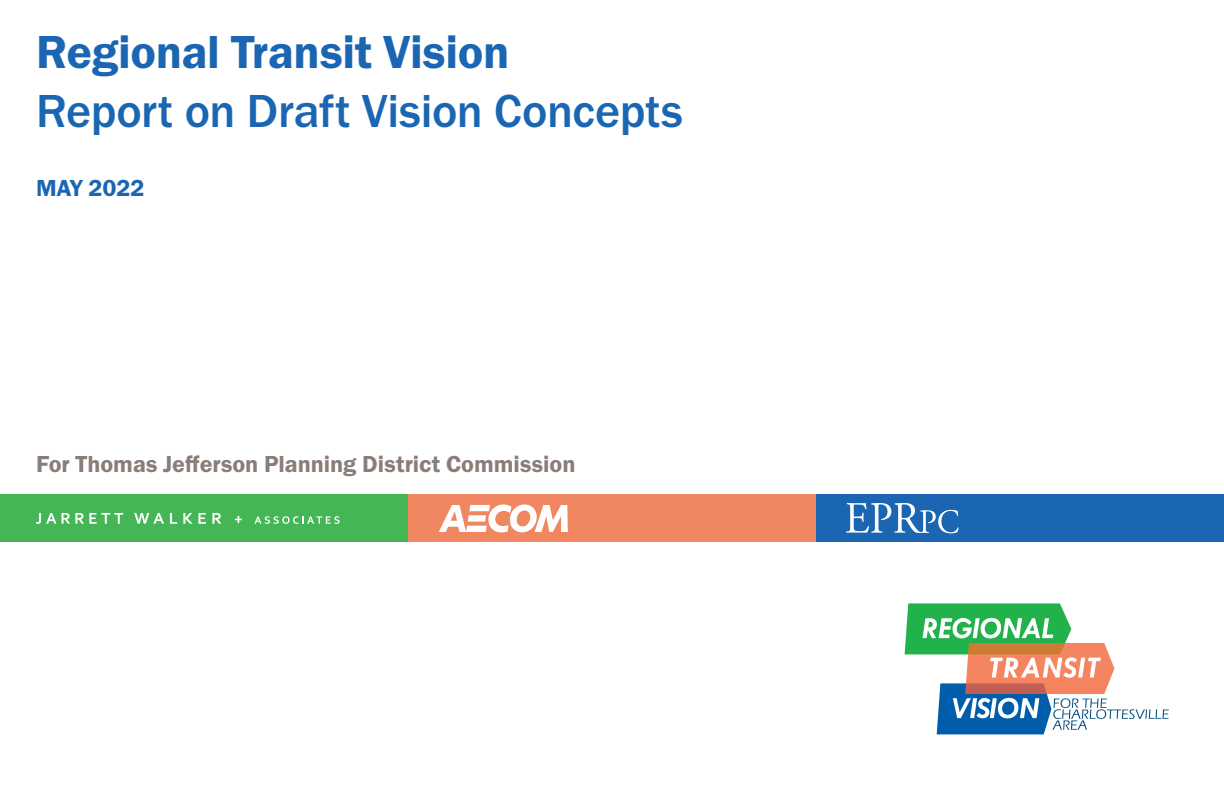
<style>
.page{position:relative;width:1224px;height:792px;background:#fff}
.page>*{position:absolute;margin:0;border:0;box-sizing:border-box;transform-origin:0 0}
.Report_Title{font:500 48px "Franklin Gothic URW";letter-spacing:-.005em;color:#1a66b2}
.Report_Title-2{font:48px "Franklin Gothic URW Dem";letter-spacing:-.01em;color:#1a66b2}
.Client_name{font:24px "Franklin Gothic URW Dem";color:#887d78}
.Cover_date{font:24px "Franklin Gothic URW Dem";color:#1a66b2}
</style>
<div class="page">
<div style="left:0;top:495px;width:408px;height:47px;background:#45b655"></div>
<div style="left:408px;top:495px;width:408px;height:47px;background:#f08760"></div>
<div style="left:816px;top:495px;width:407px;height:47px;background:#1a66b2"></div>
<svg style="left:36px;top:513px;width:20px;height:11px"></svg>
<svg style="left:62px;top:513px;width:61px;height:11px"></svg>
<svg style="left:134px;top:513px;width:30px;height:11px"></svg>
<svg style="left:170px;top:513px;width:7px;height:11px"></svg>
<svg style="left:183px;top:513px;width:23px;height:11px"></svg>
<svg style="left:212px;top:513px;width:9px;height:11px"></svg>
<svg style="left:235px;top:516px;width:7px;height:7px"></svg>
<svg style="left:254px;top:516px;width:86px;height:8px"></svg>
<img style="left:904px;top:603px;width:265px;height:132px">
<svg style="left:439px;top:504px;width:129px;height:29px"></svg>
<svg style="left:846px;top:503px;width:113px;height:30px"></svg>
<p class="Report_Title-2" style="left:36px;top:22px;width:475px">Regional Transit Vision</p>
<p class="Report_Title" style="left:36px;top:81px;width:648px">Report on Draft Vision Concepts</p>
<p class="Cover_date" style="left:36px;top:173px;width:110px">MAY 2022</p>
<p class="Client_name" style="left:36px;top:449px;width:541px">For Thomas Jefferson Planning District Commission</p>
</div>
